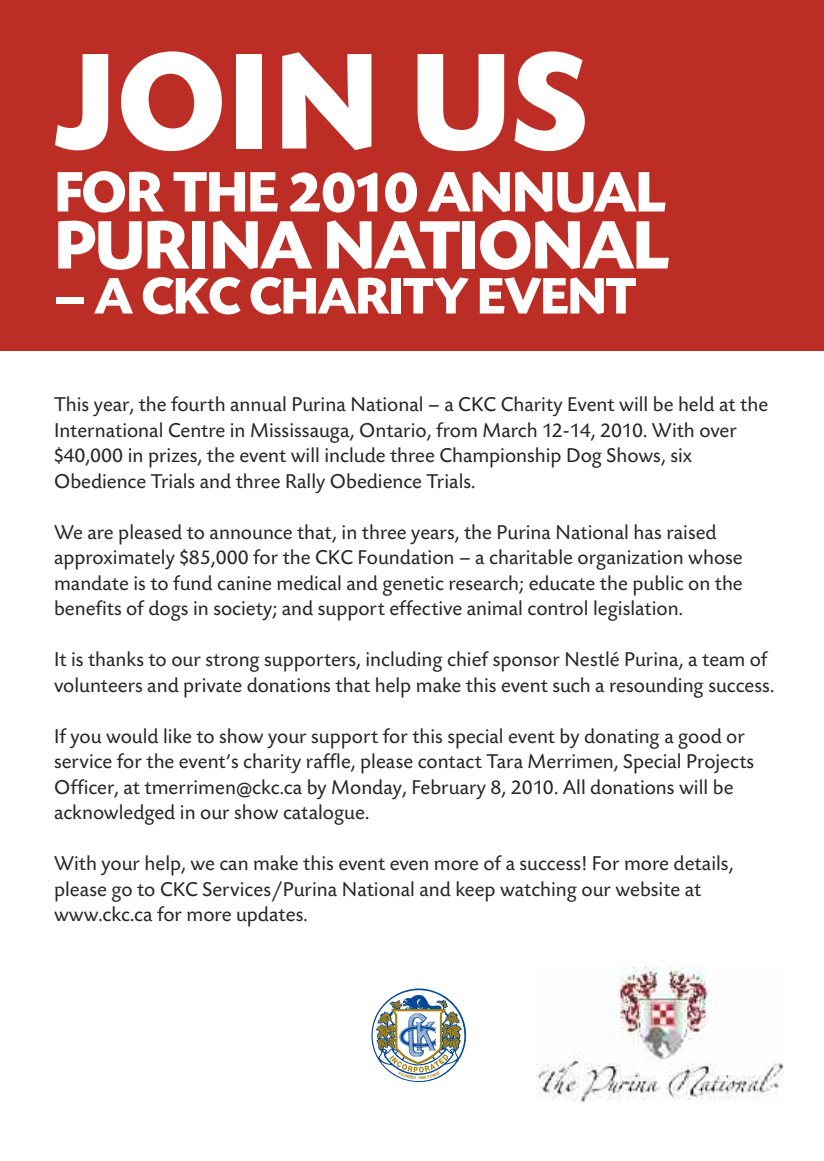
<style>
.page{position:relative;width:824px;height:1161px;background:#fff}
.page>*{position:absolute;margin:0;border:0;box-sizing:border-box;transform-origin:0 0}
.t1{font:700 144px "Today BEF";letter-spacing:.005em;color:#fff}
.t2{font:700 72px "Today BEF";letter-spacing:-.03em;color:#fff}
.t3{font:700 60px "Today BEF";letter-spacing:-.03em;color:#fff}
.t4{font:700 54px "Today BEF";letter-spacing:-.03em;color:#fff}
.t5{font:21px/25.5px "Today BEF";color:#272627}
</style>
<div class="page">
<div style="left:0;top:0;width:824px;height:351px;background:#bc2e25"></div>
<img style="left:536px;top:968px;width:247px;height:135px">
<svg style="left:371px;top:988px;width:95px;height:94px"></svg>
<p class="t1" style="left:54px;top:48px;width:536px">JOIN US</p>
<p class="t3" style="left:54px;top:170px;width:613px">FOR THE 2010 ANNUAL</p>
<p class="t2" style="left:54px;top:218px;width:617px">PURINA NATIONAL</p>
<p class="t4" style="left:54px;top:276px;width:584px">– A CKC CHARITY EVENT</p>
<p class="t5" style="left:54px;top:394px;width:715px">This year, the fourth annual Purina National – a CKC Charity Event will be held at the International Centre in Mississauga, Ontario, from March 12-14, 2010. With over $40,000 in prizes, the event will include three Championship Dog Shows, six Obedience Trials and three Rally Obedience Trials.</p>
<p class="t5" style="left:54px;top:521px;width:690px">We are pleased to announce that, in three years, the Purina National has raised approximately $85,000 for the CKC Foundation – a charitable organization whose mandate is to fund canine medical and genetic research; educate the public on the benefits of dogs in society; and support effective animal control legislation.</p>
<p class="t5" style="left:54px;top:649px;width:721px">It is thanks to our strong supporters, including chief sponsor Nestlé Purina, a team of volunteers and private donations that help make this event such a resounding success.</p>
<p class="t5" style="left:54px;top:725px;width:701px">If you would like to show your support for this special event by donating a good or service for the event’s charity raffle, please contact Tara Merrimen, Special Projects Officer, at tmerrimen@ckc.ca by Monday, February 8, 2010. All donations will be acknowledged in our show catalogue.</p>
<p class="t5" style="left:54px;top:853px;width:681px">With your help, we can make this event even more of a success! For more details, please go to CKC Services/Purina National and keep watching our website at www.ckc.ca for more updates.</p>
</div>
